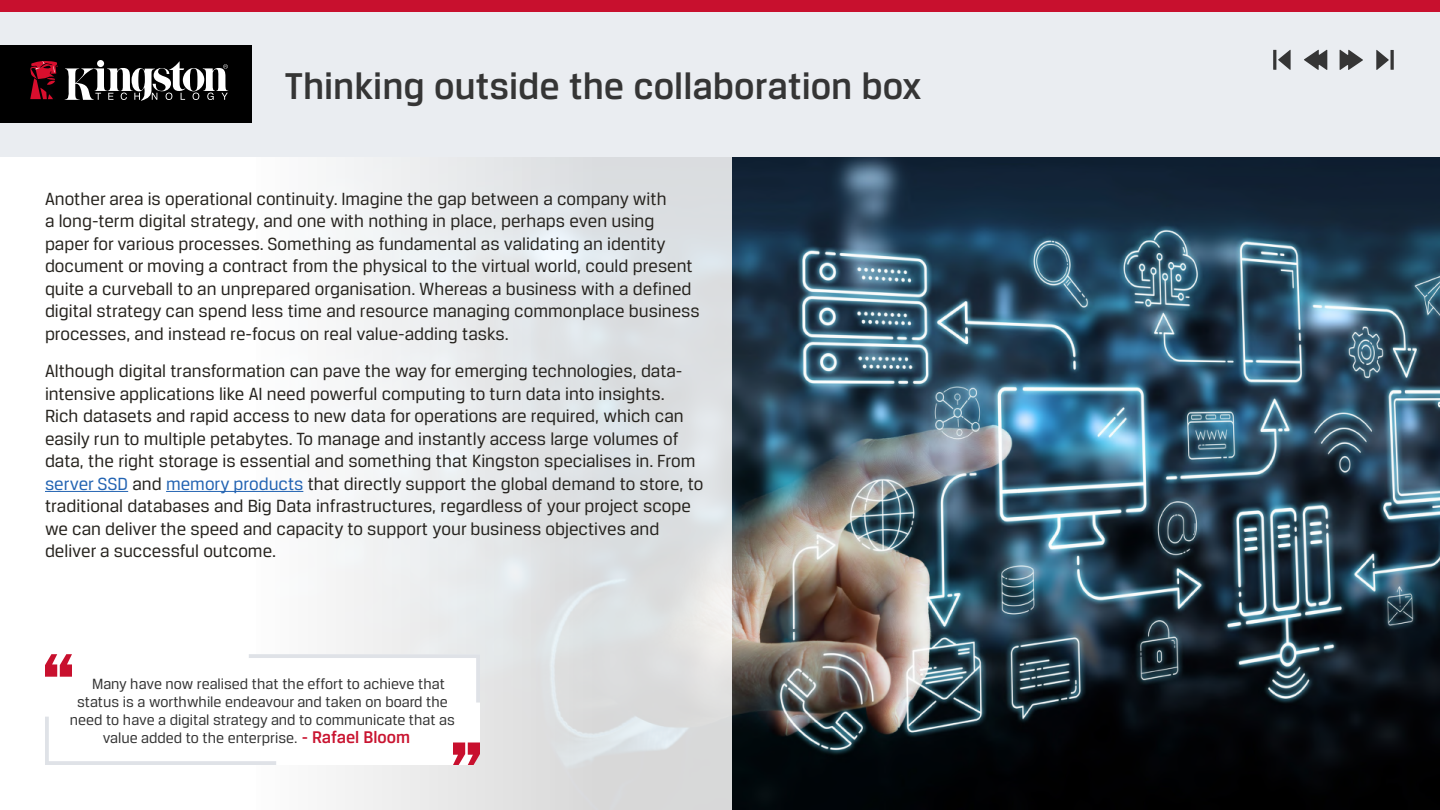
<style>
.page{position:relative;width:1440px;height:810px;background:#fff}
.page>*{position:absolute;margin:0;border:0;box-sizing:border-box;transform-origin:0 0}
.t1{font:500 39.75px "Breuer Text";color:#353535}
.t2{font:18.75px/22.5px "Breuer Text";color:#26231e}
.t3{font:15.75px "Breuer Text";color:#343434}
.s1{color:#2263b2}
.s2{font-weight:500;font-size:18px;color:#c91430}
</style>
<div class="page">
<img style="left:731px;top:156px;width:709px;height:654px">
<div style="left:0;top:156px;width:731px;height:654px;background:linear-gradient(to right,#fff,#d9dcde)"></div>
<div style="left:0;top:0;width:1440px;height:156px;background:#eaedf1"></div>
<div style="left:0;top:0;width:1440px;height:11px;background:#c8102e"></div>
<div style="left:0;top:45px;width:251px;height:78px;background:#000"></div>
<div style="left:97px;top:60px;width:7px;height:7px;background:#fff;border-radius:50%"></div>
<svg style="left:65px;top:62px;width:163px;height:39px"></svg>
<svg style="left:30px;top:61px;width:28px;height:39px"></svg>
<svg style="left:1304px;top:50px;width:23px;height:20px"></svg>
<svg style="left:1340px;top:50px;width:23px;height:20px"></svg>
<svg style="left:1273px;top:50px;width:18px;height:20px"></svg>
<svg style="left:1376px;top:50px;width:18px;height:20px"></svg>
<svg style="left:45px;top:654px;width:435px;height:111px"></svg>
<svg style="left:453px;top:742px;width:27px;height:23px"></svg>
<svg style="left:45px;top:717px;width:231px;height:48px"></svg>
<svg style="left:249px;top:654px;width:231px;height:49px"></svg>
<svg style="left:45px;top:654px;width:27px;height:23px"></svg>
<hr style="left:45px;top:491px;width:83px;height:1px;background:#2263b2">
<hr style="left:166px;top:491px;width:137px;height:1px;background:#2263b2">
<h1 class="t1" style="left:285px;top:64px;width:638px">Thinking outside the collaboration box</h1>
<p class="t2" style="left:45px;top:187px;width:656px">Another area is operational continuity. Imagine the gap between a company with<br>a long-term digital strategy, and one with nothing in place, perhaps even using paper for various processes. Something as fundamental as validating an identity document or moving a contract from the physical to the virtual world, could present quite a curveball to an unprepared organisation. Whereas a business with a defined digital strategy can spend less time and resource managing commonplace business processes, and instead re-focus on real value-adding tasks.</p>
<p class="t2" style="left:45px;top:359px;width:660px">Although digital transformation can pave the way for emerging technologies, data&shy;intensive applications like AI need powerful computing to turn data into insights.<br>Rich datasets and rapid access to new data for operations are required, which can easily run to multiple petabytes. To manage and instantly access large volumes of data, the right storage is essential and something that Kingston specialises in. From <span class="s1">server SSD</span> and <span class="s1">memory products</span> that directly support the global demand to store, to traditional databases and Big Data infrastructures, regardless of your project scope we can deliver the speed and capacity to support your business objectives and deliver a successful outcome.</p>
<p class="t3" style="left:92px;top:675px;width:354px">Many have now realised that the effort to achieve that</p>
<p class="t3" style="left:77px;top:693px;width:372px">status is a worthwhile endeavour and taken on board the</p>
<p class="t3" style="left:70px;top:711px;width:386px">need to have a digital strategy and to communicate that as</p>
<p class="t3" style="left:103px;top:729px;width:309px">value added to the enterprise. <span class="s2">- Rafael Bloom</span></p>
</div>
